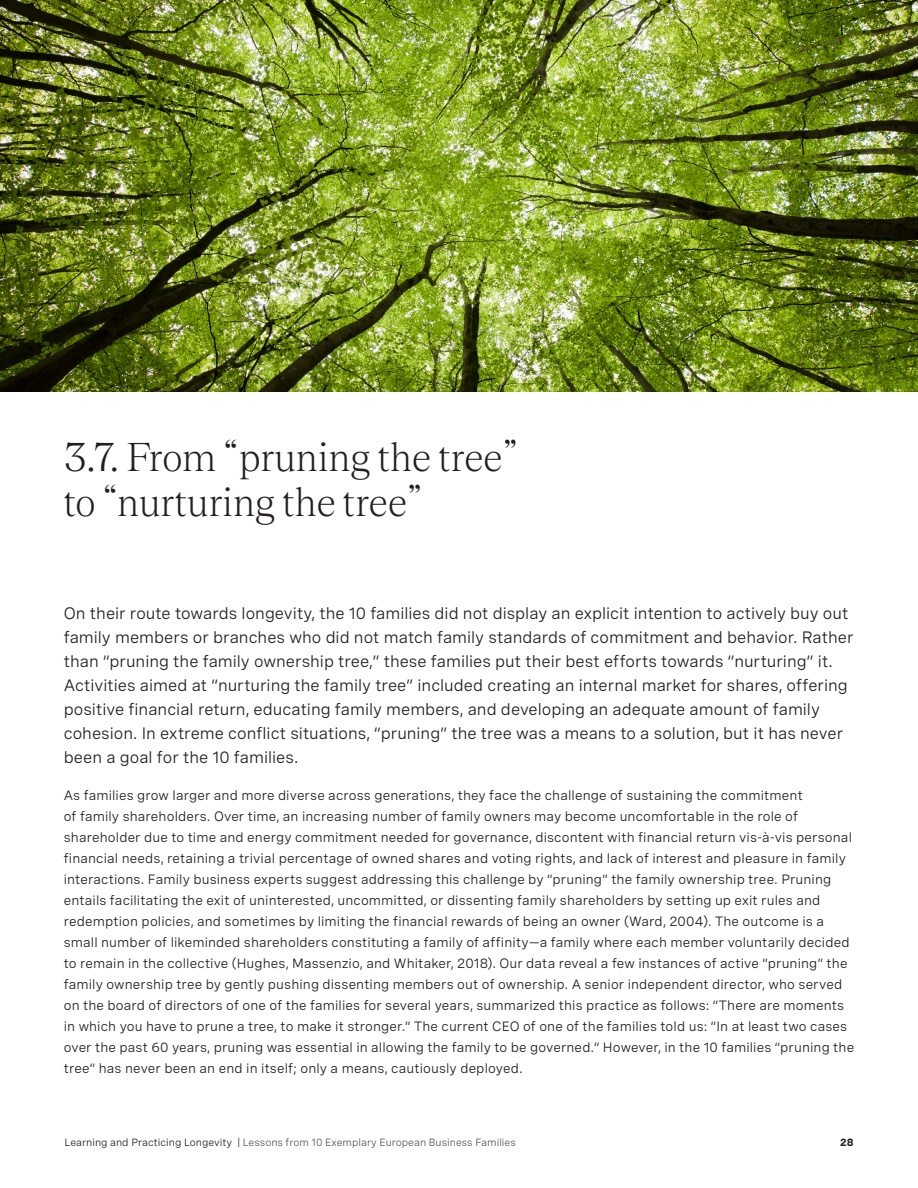
<style>
.page{position:relative;width:918px;height:1188px;background:#fff}
.page>*{position:absolute;margin:0;border:0;box-sizing:border-box;transform-origin:0 0}
.Chapter_Heading{font:300 42px/45px "Teodor";color:#231f20}
.Body_large_span_2{font:16.5px/24px "Spezia";color:#1d1e1d}
.Body_span_2{font:13.5px/21px "Spezia";letter-spacing:.01em;color:#1d1e1d}
.t1{font:10.5px "Spezia";color:#535656}
.t2{font:700 10.5px "Spezia";color:#231f20}
.s1{color:#231f20}
</style>
<div class="page">
<img style="left:0;top:0;width:918px;height:391px">
<p class="Chapter_Heading" style="left:64px;top:432px;width:456px">3.7. From “pruning the tree” to “nurturing the tree”</p>
<p class="Body_large_span_2" style="left:64px;top:600px;width:791px">On their route towards longevity, the 10 families did not display an explicit intention to actively buy out family members or branches who did not match family standards of commitment and behavior. Rather than “pruning the family ownership tree,” these families put their best efforts towards “nurturing” it.<br>Activities aimed at “nurturing the family tree” included creating an internal market for shares, offering positive financial return, educating family members, and developing an adequate amount of family cohesion. In extreme conflict situations, “pruning” the tree was a means to a solution, but it has never been a goal for the 10 families.</p>
<p class="Body_span_2" style="left:64px;top:783px;width:792px">As families grow larger and more diverse across generations, they face the challenge of sustaining the commitment<br>of family shareholders. Over time, an increasing number of family owners may become uncomfortable in the role of shareholder due to time and energy commitment needed for governance, discontent with financial return vis-à-vis personal financial needs, retaining a trivial percentage of owned shares and voting rights, and lack of interest and pleasure in family interactions. Family business experts suggest addressing this challenge by “pruning” the family ownership tree. Pruning entails facilitating the exit of uninterested, uncommitted, or dissenting family shareholders by setting up exit rules and redemption policies, and sometimes by limiting the financial rewards of being an owner (Ward, 2004). The outcome is a small number of likeminded shareholders constituting a family of affinity—a family where each member voluntarily decided to remain in the collective (Hughes, Massenzio, and Whitaker, 2018). Our data reveal a few instances of active “pruning” the family ownership tree by gently pushing dissenting members out of ownership. A senior independent director, who served on the board of directors of one of the families for several years, summarized this practice as follows: “There are moments in which you have to prune a tree, to make it stronger.” The current CEO of one of the families told us: “In at least two cases over the past 60 years, pruning was essential in allowing the family to be governed.” However, in the 10 families “pruning the tree” has never been an end in itself; only a means, cautiously deployed.</p>
<p class="t1" style="left:65px;top:1135px;width:453px"><span class="s1">Learning and Practicing Longevity |</span> Lessons from 10 Exemplary European Business Families</p>
<p class="t2" style="left:840px;top:1134px;width:15px">28</p>
</div>
